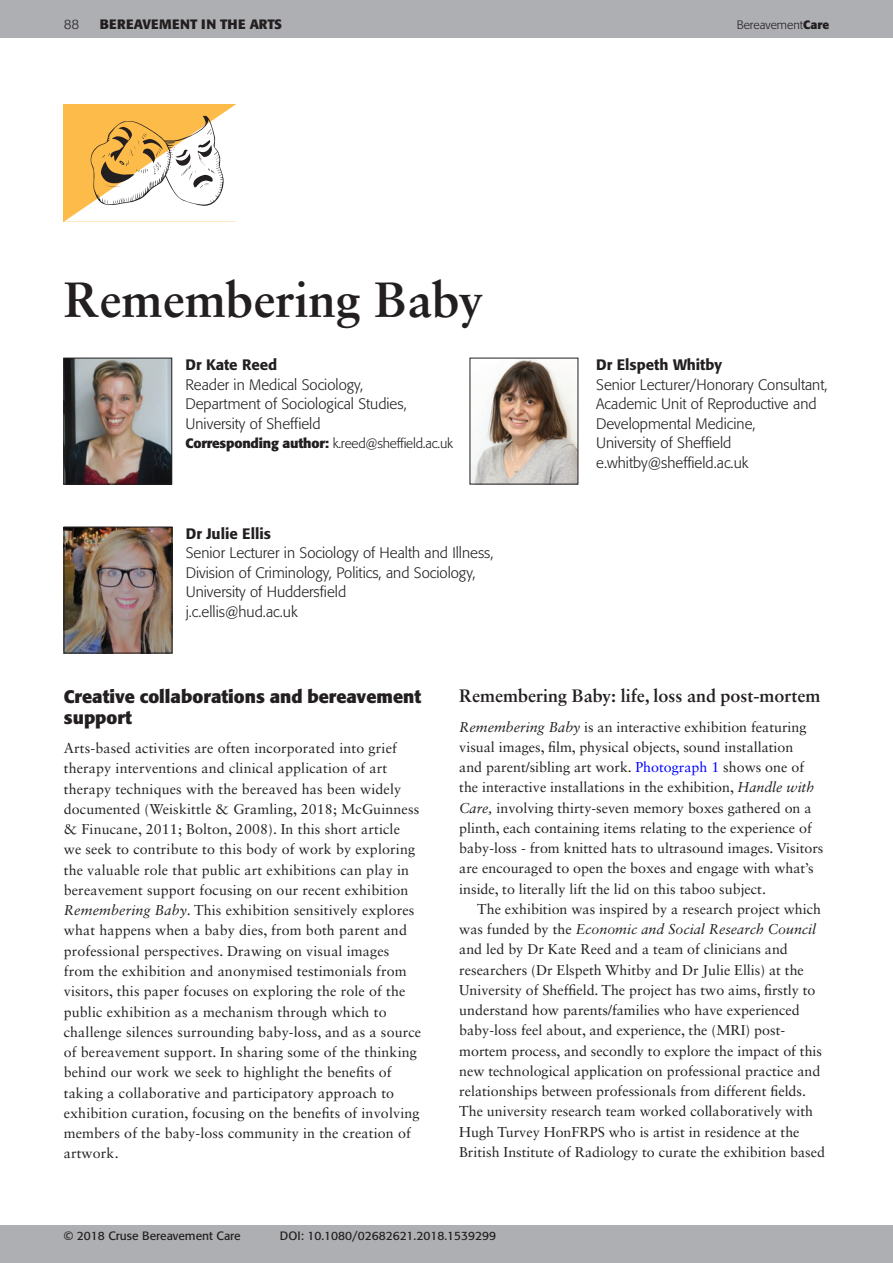
<style>
.page{position:relative;width:893px;height:1263px;background:#fff}
.page>*{position:absolute;margin:0;border:0;box-sizing:border-box;transform-origin:0 0}
.t1{font:700 49.5px "Sabon LT Std";color:#231f20}
.t2{font:700 18px/21px "Formata";color:#231f20}
.t3{font:700 18px "Sabon LT Std";color:#231f20}
.t4{font:300 15px/19.5px "Formata";color:#231f20}
.t5{font:500 15px "Formata";color:#231f20}
.t6{font:14.25px/20.2px "Sabon LT Std";color:#231f20}
.t7{font:300 13.5px "Formata";letter-spacing:-.015em;color:#231f20}
.t8{font:700 13.5px "Formata";letter-spacing:.01em;color:#231f20}
.t9{font:12px "Formata";color:#231f20}
.t10{font:300 12px "Formata";color:#231f20}
.s1{font-weight:700}
.s2{font-style:italic}
.s3{color:#00f}
</style>
<div class="page">
<img style="left:66px;top:360px;width:104px;height:122px">
<div style="left:64px;top:358px;width:108px;height:126px;border:1px solid #231f20"></div>
<img style="left:472px;top:360px;width:104px;height:122px">
<img style="left:66px;top:529px;width:104px;height:122px">
<div style="left:64px;top:527px;width:108px;height:126px;border:1px solid #231f20"></div>
<svg style="left:64px;top:104px;width:172px;height:118px"></svg>
<div style="left:0;top:1225px;width:893px;height:38px;background:#aeafb3"></div>
<div style="left:0;top:0;width:893px;height:38px;background:#aeafb3"></div>
<p class="t7" style="left:64px;top:17px;width:17px">88</p>
<p class="t8" style="left:100px;top:16px;width:184px">BEREAVEMENT IN THE ARTS</p>
<p class="t10" style="left:737px;top:18px;width:94px">Bereavement<span class="s1">Care</span></p>
<h1 class="t1" style="left:64px;top:269px;width:421px">Remembering Baby</h1>
<p class="t5" style="left:185px;top:356px;width:93px">Dr Kate Reed</p>
<p class="t4" style="left:185px;top:375px;width:223px">Reader in Medical Sociology,<br>Department of Sociological Studies,<br>University of Sheffield</p>
<p class="t7" style="left:185px;top:436px;width:269px"><span class="s1">Corresponding author:</span> k.reed@sheffield.ac.uk</p>
<p class="t5" style="left:186px;top:524px;width:87px">Dr Julie Ellis</p>
<p class="t4" style="left:186px;top:543px;width:309px">Senior Lecturer in Sociology of Health and Illness, Division of Criminology, Politics, and Sociology, University of Huddersfield<br>j.c.ellis@hud.ac.uk</p>
<p class="t5" style="left:596px;top:356px;width:127px">Dr Elspeth Whitby</p>
<p class="t4" style="left:596px;top:375px;width:233px">Senior Lecturer/Honorary Consultant,<br>Academic Unit of Reproductive and<br>Developmental Medicine,<br>University of Sheffield e.whitby@sheffield.ac.uk</p>
<p class="t2" style="left:64px;top:686px;width:359px">Creative collaborations and bereavement support</p>
<p class="t6" style="left:64px;top:738px;width:359px">Arts-based activities are often incorporated into grief therapy interventions and clinical application of art therapy techniques with the bereaved has been widely documented (Weiskittle &amp; Gramling, 2018; McGuinness &amp; Finucane, 2011; Bolton, 2008). In this short article<br>we seek to contribute to this body of work by exploring the valuable role that public art exhibitions can play in bereavement support focusing on our recent exhibition <span class="s2">Remembering Baby</span>. This exhibition sensitively explores what happens when a baby dies, from both parent and professional perspectives. Drawing on visual images from the exhibition and anonymised testimonials from visitors, this paper focuses on exploring the role of the public exhibition as a mechanism through which to challenge silences surrounding baby-loss, and as a source of bereavement support. In sharing some of the thinking behind our work we seek to highlight the benefits of taking a collaborative and participatory approach to exhibition curation, focusing on the benefits of involving members of the baby-loss community in the creation of artwork.</p>
<p class="t3" style="left:459px;top:685px;width:363px">Remembering Baby: life, loss and post-mortem</p>
<p class="t6" style="left:459px;top:716px;width:366px"><span class="s2">Remembering Baby</span> is an interactive exhibition featuring visual images, film, physical objects, sound installation<br>and parent/sibling art work. <span class="s3">Photograph 1</span> shows one of the interactive installations in the exhibition, <span class="s2">Handle with Care,</span> involving thirty-seven memory boxes gathered on a plinth, each containing items relating to the experience of baby-loss - from knitted hats to ultrasound images. Visitors are encouraged to open the boxes and engage with what’s inside, to literally lift the lid on this taboo subject.</p>
<p class="t6" style="left:459px;top:899px;width:367px;text-indent:18px">The exhibition was inspired by a research project which was funded by the <span class="s2">Economic and Social Research Council </span>and led by Dr Kate Reed and a team of clinicians and researchers (Dr Elspeth Whitby and Dr Julie Ellis) at the University of Sheffield. The project has two aims, firstly to understand how parents/families who have experienced baby-loss feel about, and experience, the (MRI) post&shy;mortem process, and secondly to explore the impact of this new technological application on professional practice and relationships between professionals from different fields.<br>The university research team worked collaboratively with Hugh Turvey HonFRPS who is artist in residence at the British Institute of Radiology to curate the exhibition based</p>
<p class="t9" style="left:64px;top:1228px;width:178px">© 2018 Cruse Bereavement Care</p>
<p class="t9" style="left:280px;top:1228px;width:218px">DOI: 10.1080/02682621.2018.1539299</p>
</div>
